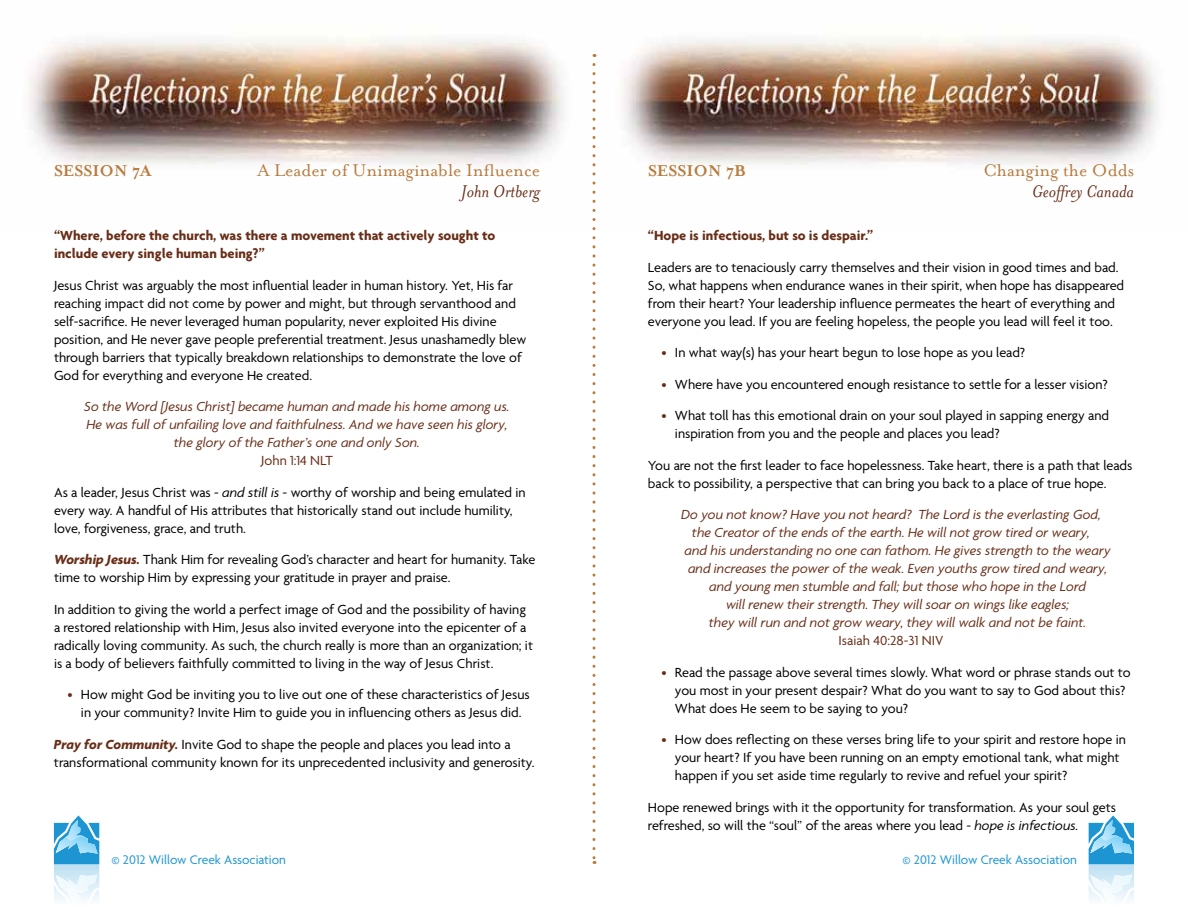
<style>
.page{position:relative;width:1188px;height:918px;background:#fff}
.page>*{position:absolute;margin:0;border:0;box-sizing:border-box;transform-origin:0 0}
.t1{font:19.5px "Mrs Eaves Roman";color:#b77c3f}
.t2{font:italic 19.5px "Mrs Eaves";color:#682e18}
.t3{font:700 18px "Mrs Eaves";color:#b77c3f}
.t4{font:14.25px/18px "Agenda";color:#000}
.t5{font:italic 14.25px/18px "Agenda";color:#682e18;text-align:center}
.t6{font:700 14.25px/18px "Agenda";color:#682e18}
.t7{font:14.25px "Agenda";color:#682e18}
.t8{font:13.5px "Agenda";color:#1e95d3}
.s1{font-style:italic}
.s2{font-weight:700;font-style:italic;color:#682e18}
.s3{color:#682e18}
</style>
<div class="page">
<img style="left:28px;top:37px;width:1130px;height:129px">
<svg style="left:592px;top:64px;width:4px;height:800px"></svg>
<svg style="left:54px;top:815px;width:45px;height:85px"></svg>
<svg style="left:1089px;top:815px;width:45px;height:85px"></svg>
<p class="t3" style="left:54px;top:161px;width:100px">SESSION 7A</p>
<h1 class="t1" style="left:258px;top:160px;width:284px">A Leader of Unimaginable Influence</h1>
<h1 class="t2" style="left:461px;top:181px;width:80px">John Ortberg</h1>
<p class="t6" style="left:54px;top:226px;width:443px">“Where, before the church, was there a movement that actively sought to include every single human being?”</p>
<p class="t4" style="left:54px;top:276px;width:474px">Jesus Christ was arguably the most influential leader in human history. Yet, His far reaching impact did not come by power and might, but through servanthood and self-sacrifice. He never leveraged human popularity, never exploited His divine position, and He never gave people preferential treatment. Jesus unashamedly blew through barriers that typically breakdown relationships to demonstrate the love of God for everything and everyone He created.</p>
<p class="t5" style="left:84px;top:397px;width:427px">So the Word [Jesus Christ] became human and made his home among us.<br>He was full of unfailing love and faithfulness. And we have seen his glory, the glory of the Father’s one and only Son.</p>
<p class="t7" style="left:261px;top:452px;width:73px">John 1:14 NLT</p>
<p class="t4" style="left:54px;top:483px;width:473px">As a leader, Jesus Christ was - <span class="s1">and still is</span> - worthy of worship and being emulated in every way. A handful of His attributes that historically stand out include humility, love, forgiveness, grace, and truth.</p>
<p class="t4" style="left:54px;top:550px;width:483px"><span class="s2">Worship Jesus.</span> Thank Him for revealing God’s character and heart for humanity. Take time to worship Him by expressing your gratitude in prayer and praise.</p>
<p class="t4" style="left:54px;top:600px;width:481px">In addition to giving the world a perfect image of God and the possibility of having a restored relationship with Him, Jesus also invited everyone into the epicenter of a radically loving community. As such, the church really is more than an organization; it is a body of believers faithfully committed to living in the way of Jesus Christ.</p>
<p class="t4" style="left:67px;top:685px;width:464px;text-align:center"><span class="s3">•</span> How might God be inviting you to live out one of these characteristics of Jesus in your community? Invite Him to guide you in influencing others as Jesus did.</p>
<p class="t4" style="left:54px;top:735px;width:482px"><span class="s2">Pray for Community.</span> Invite God to shape the people and places you lead into a transformational community known for its unprecedented inclusivity and generosity.</p>
<p class="t3" style="left:648px;top:161px;width:100px">SESSION 7B</p>
<h1 class="t1" style="left:983px;top:160px;width:152px">Changing the Odds</h1>
<h1 class="t2" style="left:1032px;top:181px;width:104px">Geoffrey Canada</h1>
<p class="t6" style="left:648px;top:226px;width:227px">“Hope is infectious, but so is despair.”</p>
<p class="t4" style="left:648px;top:258px;width:478px">Leaders are to tenaciously carry themselves and their vision in good times and bad.<br>So, what happens when endurance wanes in their spirit, when hope has disappeared from their heart? Your leadership influence permeates the heart of everything and everyone you lead. If you are feeling hopeless, the people you lead will feel it too.</p>
<p class="t4" style="left:661px;top:343px;width:365px"><span class="s3">•</span> In what way(s) has your heart begun to lose hope as you lead?</p>
<p class="t4" style="left:661px;top:375px;width:448px"><span class="s3">•</span> Where have you encountered enough resistance to settle for a lesser vision?</p>
<p class="t4" style="left:675px;top:407px;width:436px;text-indent:-13px"><span class="s3">•</span> What toll has this emotional drain on your soul played in sapping energy and inspiration from you and the people and places you lead?</p>
<p class="t4" style="left:648px;top:456px;width:486px">You are not the first leader to face hopelessness. Take heart, there is a path that leads back to possibility, a perspective that can bring you back to a place of true hope.</p>
<p class="t5" style="left:681px;top:506px;width:421px">Do you not know? Have you not heard? The Lord is the everlasting God,</p>
<p class="t5" style="left:692px;top:524px;width:399px">the Creator of the ends of the earth. He will not grow tired or weary,</p>
<p class="t5" style="left:685px;top:542px;width:428px">and his understanding no one can fathom. He gives strength to the weary</p>
<p class="t5" style="left:688px;top:560px;width:421px">and increases the power of the weak. Even youths grow tired and weary,</p>
<p class="t5" style="left:709px;top:577px;width:379px">and young men stumble and fall; but those who hope in the Lord</p>
<p class="t5" style="left:726px;top:595px;width:345px">will renew their strength. They will soar on wings like eagles;</p>
<p class="t5" style="left:709px;top:613px;width:379px">they will run and not grow weary, they will walk and not be faint.</p>
<p class="t7" style="left:839px;top:632px;width:106px">Isaiah 40:28-31 NIV</p>
<p class="t4" style="left:675px;top:663px;width:457px;text-indent:-13px"><span class="s3">•</span> Read the passage above several times slowly. What word or phrase stands out to you most in your present despair? What do you want to say to God about this?<br>What does He seem to be saying to you?</p>
<p class="t4" style="left:675px;top:731px;width:453px;text-indent:-13px"><span class="s3">•</span> How does reflecting on these verses bring life to your spirit and restore hope in your heart? If you have been running on an empty emotional tank, what might happen if you set aside time regularly to revive and refuel your spirit?</p>
<p class="t4" style="left:648px;top:798px;width:470px">Hope renewed brings with it the opportunity for transformation. As your soul gets refreshed, so will the “soul” of the areas where you lead - <span class="s1">hope is infectious.</span></p>
<p class="t8" style="left:112px;top:852px;width:176px">© 2012 Willow Creek Association</p>
<p class="t8" style="left:903px;top:852px;width:176px">© 2012 Willow Creek Association</p>
</div>
